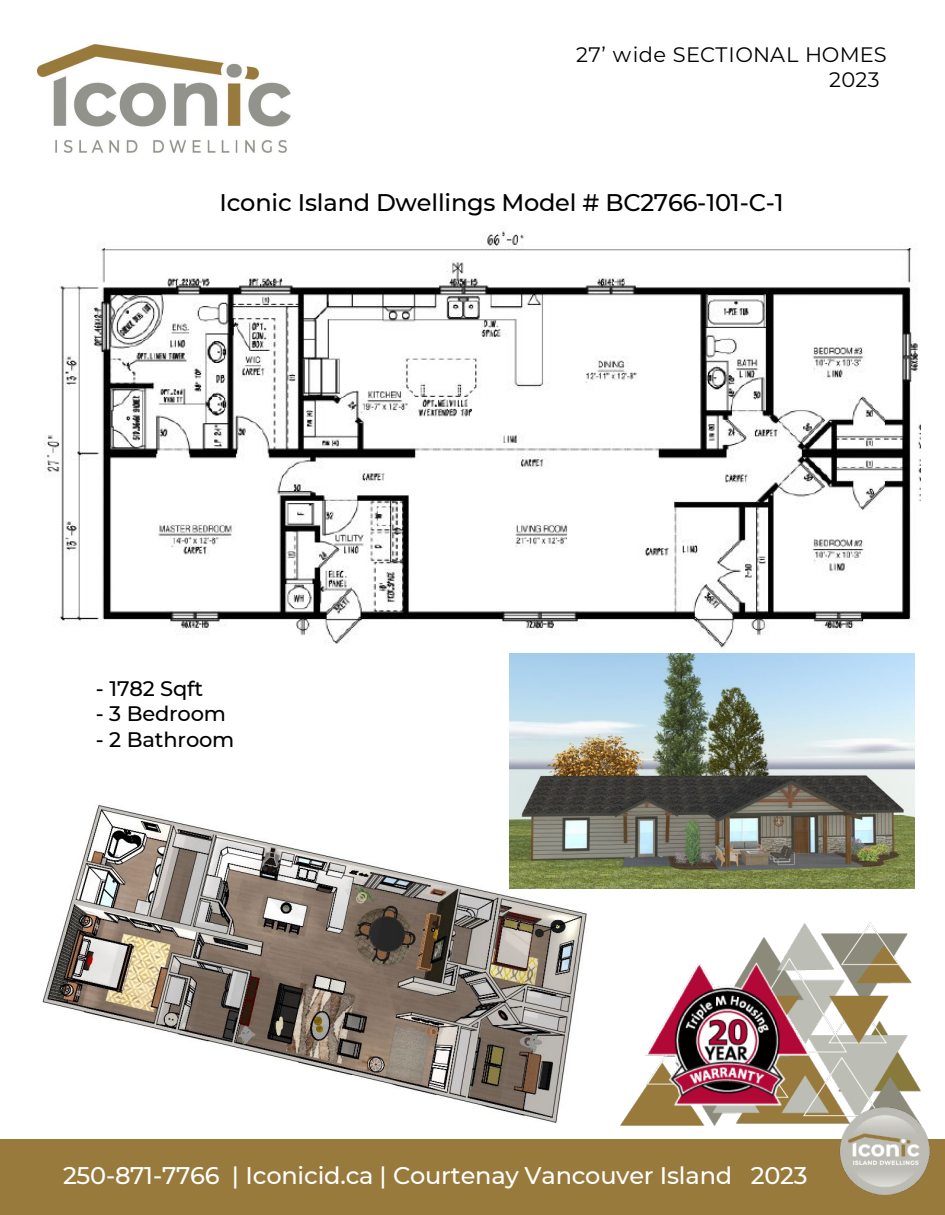
<style>
.page{position:relative;width:945px;height:1215px;background:#fff}
.page>*{position:absolute;margin:0;border:0;box-sizing:border-box;transform-origin:0 0}
.t1{font:500 24px "Montserrat";letter-spacing:-.01em;color:#fff}
.t2{font:500 24px "Montserrat";letter-spacing:-.01em;color:#000}
.t3{font:500 21px "Montserrat";letter-spacing:-.005em;color:#000}
.t4{font:21px "Montserrat";letter-spacing:.015em;color:#000}
</style>
<div class="page">
<div style="left:0;top:1139px;width:945px;height:76px;background:#977a3c"></div>
<img style="left:38px;top:45px;width:253px;height:108px">
<img style="left:620px;top:922px;width:301px;height:204px">
<img style="left:840px;top:1108px;width:89px;height:86px">
<img style="left:42px;top:787px;width:545px;height:336px">
<img style="left:510px;top:653px;width:405px;height:236px">
<img style="left:44px;top:231px;width:876px;height:419px">
<p class="t4" style="left:576px;top:40px;width:312px">27’ wide SECTIONAL HOMES</p>
<p class="t4" style="left:829px;top:65px;width:52px">2023</p>
<p class="t2" style="left:219px;top:185px;width:566px">Iconic Island Dwellings Model # BC2766-101-C-1</p>
<p class="t3" style="left:96px;top:674px;width:109px">- 1782 Sqft</p>
<p class="t3" style="left:96px;top:699px;width:132px">- 3 Bedroom</p>
<p class="t3" style="left:96px;top:725px;width:140px">- 2 Bathroom</p>
<p class="t1" style="left:63px;top:1158px;width:746px">250-871-7766 | Iconicid.ca | Courtenay Vancouver Island 2023</p>
</div>
